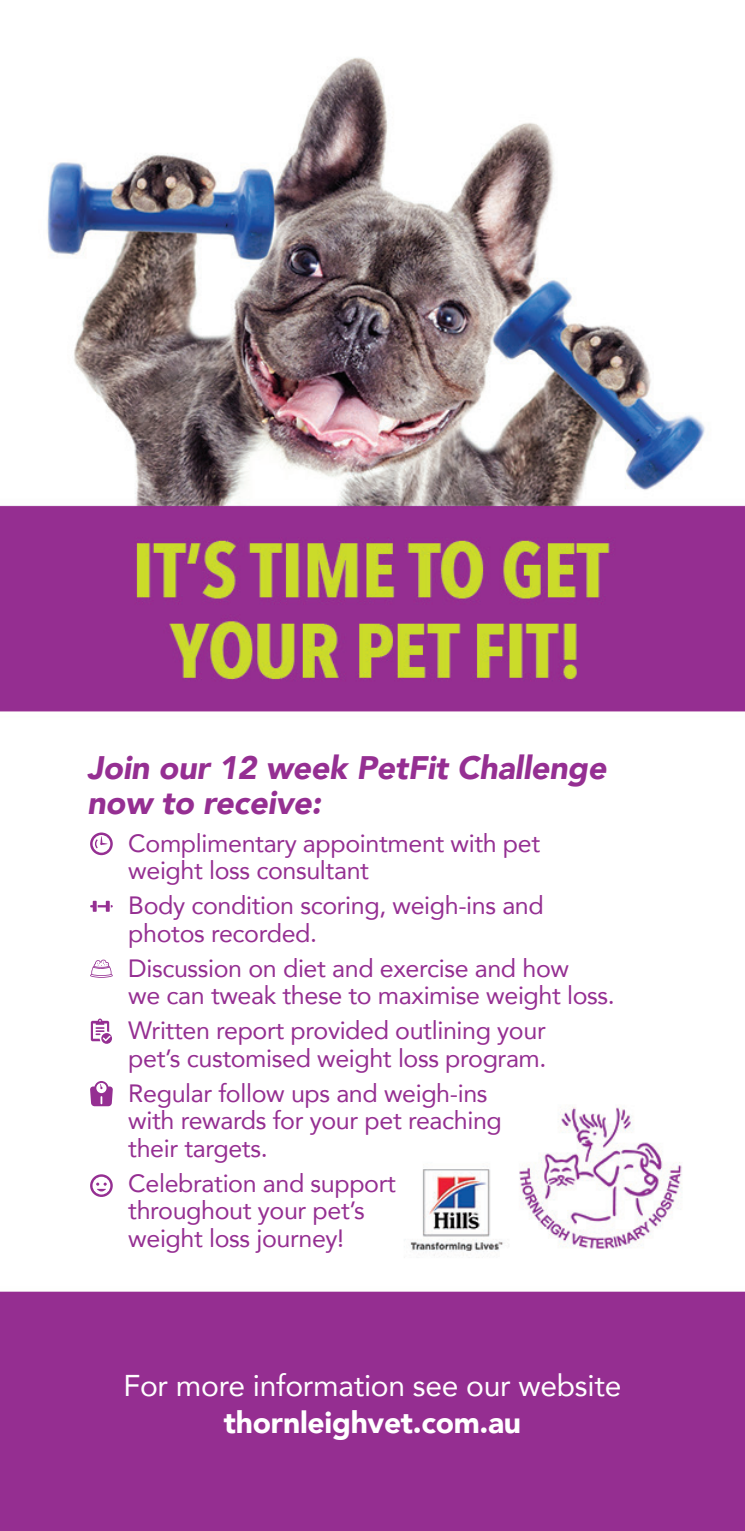
<style>
.page{position:relative;width:745px;height:1531px;background:#fff}
.page>*{position:absolute;margin:0;border:0;box-sizing:border-box;transform-origin:0 0}
.t1{font:italic 900 32.5px/35px "Avenir";letter-spacing:-.01em;color:#952f92}
.t2{font:30px "Avenir";letter-spacing:-.01em;color:#fff}
.t3{font:900 30px "Avenir";letter-spacing:-.01em;color:#fff}
.t4{font:25px/27.5px "Avenir";letter-spacing:-.015em;color:#952f92}
</style>
<div class="page">
<img style="left:0;top:57px;width:744px;height:1474px">
<svg style="left:90px;top:832px;width:23px;height:23px"></svg>
<svg style="left:90px;top:959px;width:23px;height:19px"></svg>
<svg style="left:90px;top:1081px;width:23px;height:25px"></svg>
<svg style="left:90px;top:901px;width:23px;height:11px"></svg>
<svg style="left:91px;top:1018px;width:21px;height:26px"></svg>
<svg style="left:90px;top:1174px;width:23px;height:23px"></svg>
<h1 class="t1" style="left:87px;top:750px;width:520px">Join our 12 week PetFit Challenge now to receive:</h1>
<p class="t4" style="left:128px;top:828px;width:413px">Complimentary appointment with pet weight loss consultant</p>
<p class="t4" style="left:128px;top:891px;width:416px">Body condition scoring, weigh-ins and photos recorded.</p>
<p class="t4" style="left:128px;top:953px;width:487px">Discussion on diet and exercise and how<br>we can tweak these to maximise weight loss.</p>
<p class="t4" style="left:128px;top:1016px;width:419px">Written report provided outlining your pet’s customised weight loss program.</p>
<p class="t4" style="left:128px;top:1078px;width:375px">Regular follow ups and weigh-ins with rewards for your pet reaching their targets.</p>
<p class="t4" style="left:128px;top:1168px;width:269px">Celebration and support throughout your pet’s weight loss journey!</p>
<p class="t2" style="left:123px;top:1361px;width:499px">For more information see our website</p>
<p class="t3" style="left:224px;top:1397px;width:298px">thornleighvet.com.au</p>
</div>
